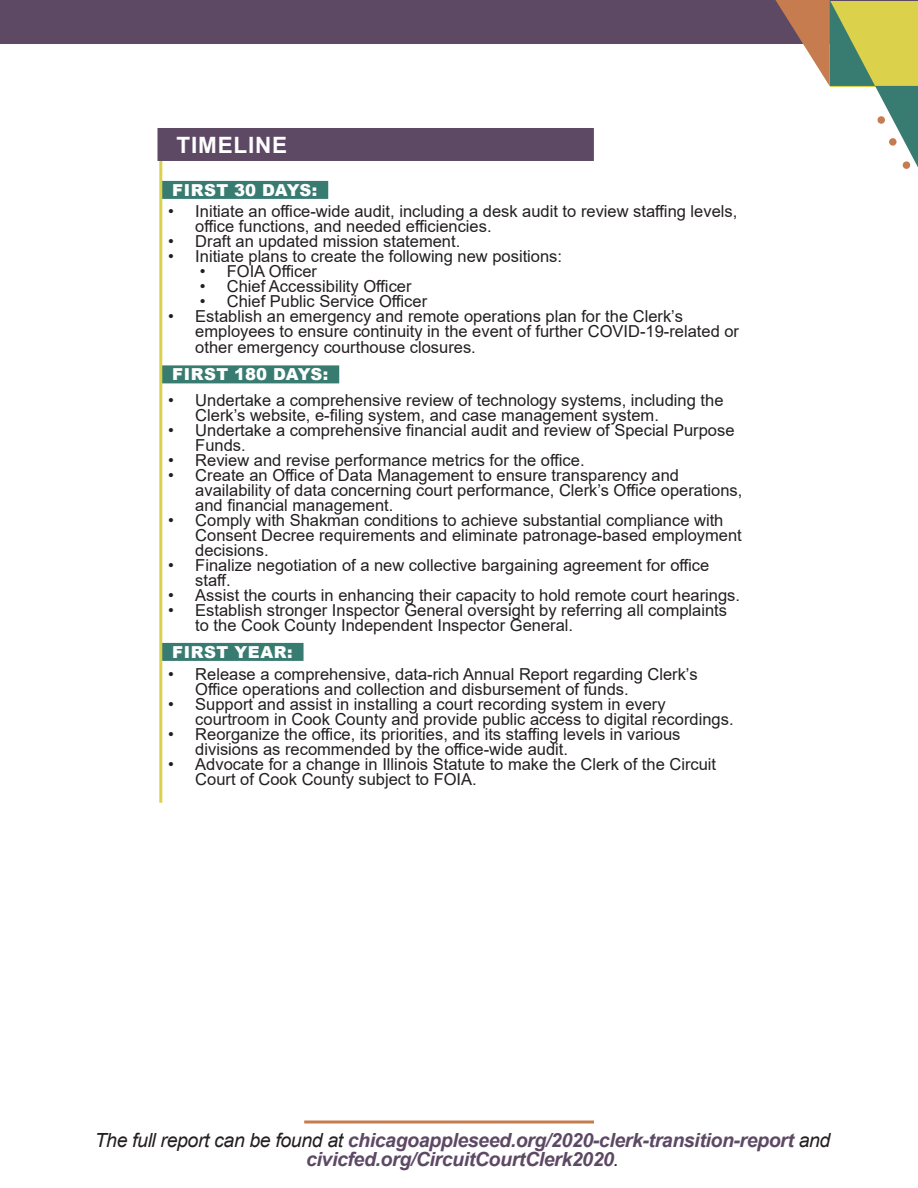
<style>
.page{position:relative;width:918px;height:1188px;background:#fff}
.page>*{position:absolute;margin:0;border:0;box-sizing:border-box;transform-origin:0 0}
.t1{font:700 22.5px "Arial";letter-spacing:.035em;color:#fff}
.t2{font:italic 700 19.5px "Arial";letter-spacing:-.02em;color:#5e4965}
.t3{font:16.5px/15px "Arial";color:#231f20}
.t4{font:900 16.5px "Arial";letter-spacing:.035em;color:#fff}
.t5{font:900 16.5px "Arial";color:#fff}
.s1{font-weight:400;color:#231f20}
</style>
<div class="page">
<div style="left:0;top:0;width:917px;height:43px;background:#5e4965"></div>
<svg style="left:775px;top:0;width:143px;height:167px"></svg>
<div style="left:903px;top:161px;width:7px;height:8px;background:#c67c4e;border-radius:50%"></div>
<div style="left:889px;top:138px;width:8px;height:8px;background:#c67c4e;border-radius:50%"></div>
<div style="left:878px;top:116px;width:7px;height:8px;background:#c67c4e;border-radius:50%"></div>
<div style="left:161px;top:181px;width:167px;height:18px;background:#387b71"></div>
<div style="left:161px;top:365px;width:178px;height:18px;background:#387b71"></div>
<div style="left:161px;top:643px;width:143px;height:18px;background:#387b71"></div>
<hr style="left:159px;top:139px;width:3px;height:664px;background:#dcd14a">
<div style="left:158px;top:128px;width:436px;height:33px;background:#5e4965"></div>
<svg style="left:304px;top:1120px;width:290px;height:4px"></svg>
<p class="t1" style="left:177px;top:130px;width:112px">TIMELINE</p>
<p class="t4" style="left:172px;top:178px;width:147px">FIRST 30 DAYS:</p>
<p class="t3" style="left:195px;top:204px;width:544px;text-indent:-27px">• Initiate an office-wide audit, including a desk audit to review staffing levels, office functions, and needed efficiencies.</p>
<p class="t3" style="left:168px;top:234px;width:294px">• Draft an updated mission statement.</p>
<p class="t3" style="left:168px;top:249px;width:395px">• Initiate plans to create the following new positions:</p>
<p class="t3" style="left:200px;top:264px;width:119px">• FOIA Officer</p>
<p class="t3" style="left:200px;top:279px;width:213px">• Chief Accessibility Officer</p>
<p class="t3" style="left:200px;top:294px;width:229px">• Chief Public Service Officer</p>
<p class="t3" style="left:195px;top:309px;width:545px;text-indent:-27px">• Establish an emergency and remote operations plan for the Clerk’s employees to ensure continuity in the event of further COVID-19-related or</p>
<p class="t3" style="left:195px;top:340px;width:282px">other emergency courthouse closures.</p>
<p class="t5" style="left:172px;top:363px;width:158px">FIRST 180 DAYS:</p>
<p class="t3" style="left:195px;top:393px;width:530px;text-indent:-27px">• Undertake a comprehensive review of technology systems, including the<br>Clerk’s website, e-filing system, and case management system.</p>
<p class="t3" style="left:195px;top:423px;width:541px;text-indent:-27px">• Undertake a comprehensive financial audit and review of Special Purpose<br>Funds.</p>
<p class="t3" style="left:168px;top:453px;width:418px">• Review and revise performance metrics for the office.</p>
<p class="t3" style="left:195px;top:468px;width:549px;text-indent:-27px">• Create an Office of Data Management to ensure transparency and availability of data concerning court performance, Clerk’s Office operations, and financial management.</p>
<p class="t3" style="left:195px;top:513px;width:548px;text-indent:-27px">• Comply with Shakman conditions to achieve substantial compliance with<br>Consent Decree requirements and eliminate patronage-based employment decisions.</p>
<p class="t3" style="left:195px;top:558px;width:516px;text-indent:-27px">• Finalize negotiation of a new collective bargaining agreement for office staff.</p>
<p class="t3" style="left:168px;top:588px;width:573px">• Assist the courts in enhancing their capacity to hold remote court hearings.</p>
<p class="t3" style="left:195px;top:603px;width:533px;text-indent:-27px">• Establish stronger Inspector General oversight by referring all complaints to the Cook County Independent Inspector General.</p>
<p class="t4" style="left:172px;top:640px;width:122px">FIRST YEAR:</p>
<p class="t3" style="left:195px;top:667px;width:504px;text-indent:-27px">• Release a comprehensive, data-rich Annual Report regarding Clerk’s<br>Office operations and collection and disbursement of funds.</p>
<p class="t3" style="left:195px;top:697px;width:540px;text-indent:-27px">• Support and assist in installing a court recording system in every courtroom in Cook County and provide public access to digital recordings.</p>
<p class="t3" style="left:195px;top:727px;width:487px;text-indent:-27px">• Reorganize the office, its priorities, and its staffing levels in various divisions as recommended by the office-wide audit.</p>
<p class="t3" style="left:195px;top:757px;width:522px;text-indent:-27px">• Advocate for a change in Illinois Statute to make the Clerk of the Circuit<br>Court of Cook County subject to FOIA.</p>
<p class="t2" style="left:95px;top:1127px;width:737px"><span class="s1">The full report can be found at</span> chicagoappleseed.org/2020-clerk-transition-report <span class="s1">and</span></p>
<p class="t2" style="left:306px;top:1146px;width:314px">civicfed.org/CircuitCourtClerk2020<span class="s1">.</span></p>
</div>
